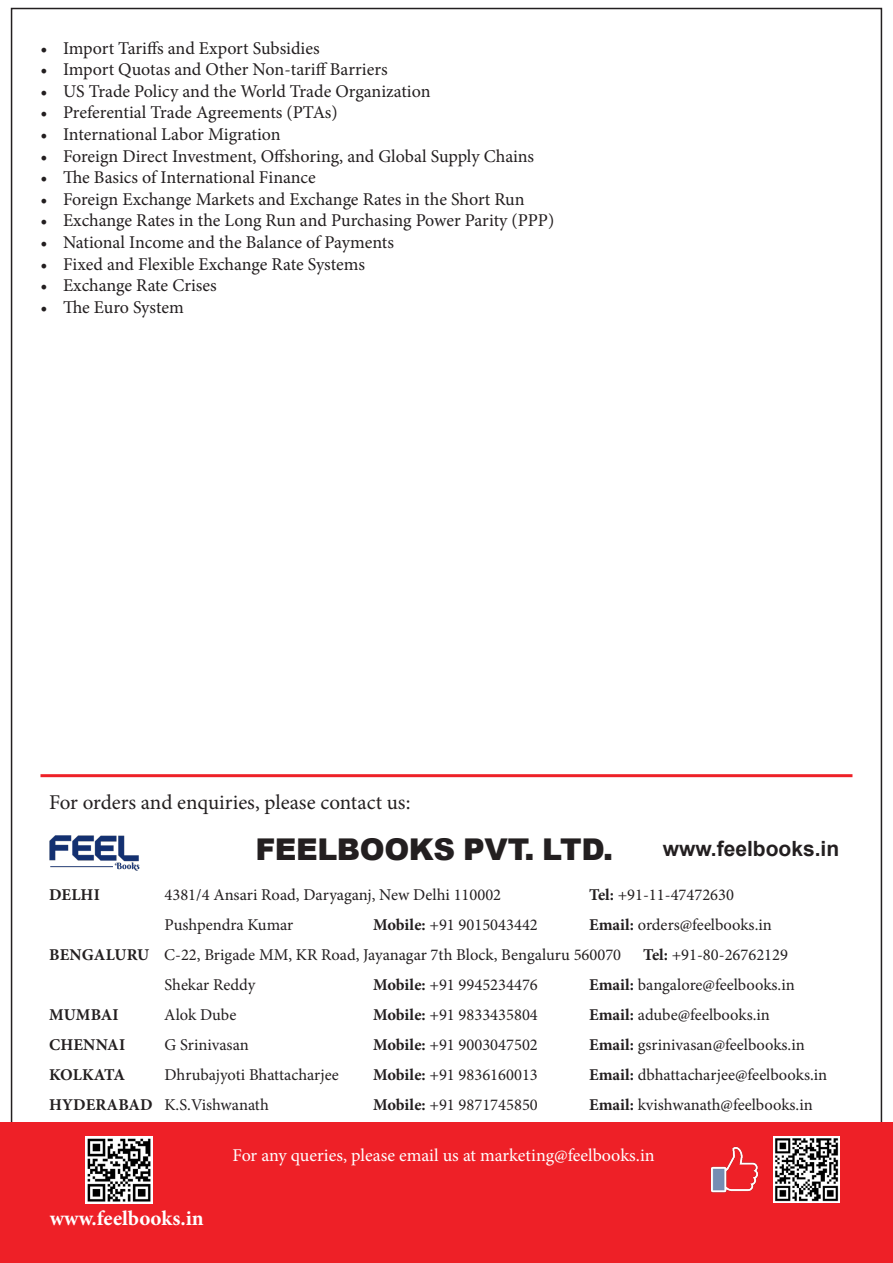
<style>
.page{position:relative;width:893px;height:1263px;background:#fff}
.page>*{position:absolute;margin:0;border:0;box-sizing:border-box;transform-origin:0 0}
.t1{font:900 30px "Arial";letter-spacing:-.015em;color:#231f20}
.t2{font:21px "Minion Pro";color:#231f20}
.t3{font:700 21px "Arial";color:#231f20}
.t4{font:700 21px "Minion Pro";color:#fff}
.t5{font:18px "Minion Pro";letter-spacing:-.005em;color:#231f20}
.t6{font:18px "Minion Pro";letter-spacing:-.005em;color:#fff}
.t7{font:16.5px/30px "Minion Pro";color:#231f20}
.t8{font:700 16.5px "Minion Pro";letter-spacing:.01em;color:#231f20}
.t9{font:700 16.5px "Minion Pro";letter-spacing:-.015em;color:#231f20}
.s1{font-weight:700}
</style>
<div class="page">
<div style="left:0;top:1201px;width:893px;height:62px;background:#ee2027"></div>
<hr style="left:40px;top:774px;width:812px;height:3px;background:#ee2027">
<img style="left:49px;top:835px;width:91px;height:36px">
<div style="left:0;top:1123px;width:893px;height:126px;background:#ee2027"></div>
<img style="left:774px;top:1137px;width:65px;height:66px">
<img style="left:86px;top:1136px;width:67px;height:67px">
<img style="left:710px;top:1146px;width:49px;height:47px">
<p class="t5" style="left:40px;top:36px;width:281px">• Import Tariffs and Export Subsidies</p>
<p class="t5" style="left:40px;top:57px;width:349px">• Import Quotas and Other Non-tariff Barriers</p>
<p class="t5" style="left:40px;top:79px;width:392px">• US Trade Policy and the World Trade Organization</p>
<p class="t5" style="left:40px;top:101px;width:299px">• Preferential Trade Agreements (PTAs)</p>
<p class="t5" style="left:40px;top:122px;width:242px">• International Labor Migration</p>
<p class="t5" style="left:40px;top:144px;width:495px">• Foreign Direct Investment, Offshoring, and Global Supply Chains</p>
<p class="t5" style="left:40px;top:165px;width:277px">• The Basics of International Finance</p>
<p class="t5" style="left:40px;top:187px;width:486px">• Foreign Exchange Markets and Exchange Rates in the Short Run</p>
<p class="t5" style="left:40px;top:209px;width:515px">• Exchange Rates in the Long Run and Purchasing Power Parity (PPP)</p>
<p class="t5" style="left:40px;top:230px;width:355px">• National Income and the Balance of Payments</p>
<p class="t5" style="left:40px;top:252px;width:326px">• Fixed and Flexible Exchange Rate Systems</p>
<p class="t5" style="left:40px;top:273px;width:178px">• Exchange Rate Crises</p>
<p class="t5" style="left:40px;top:295px;width:145px">• The Euro System</p>
<p class="t2" style="left:49px;top:788px;width:363px">For orders and enquiries, please contact us:</p>
<p class="t1" style="left:255px;top:828px;width:359px">FEELBOOKS PVT. LTD.</p>
<p class="t3" style="left:663px;top:833px;width:178px">www.feelbooks.in</p>
<p class="t8" style="left:49px;top:883px;width:52px">DELHI</p>
<p class="t7" style="left:165px;top:879px;width:338px">4381/4 Ansari Road, Daryaganj, New Delhi 110002</p>
<p class="t7" style="left:589px;top:879px;width:146px"><span class="s1">Tel:</span> +91-11-47472630</p>
<p class="t7" style="left:165px;top:909px;width:130px">Pushpendra Kumar</p>
<p class="t7" style="left:373px;top:909px;width:166px"><span class="s1">Mobile:</span> +91 9015043442</p>
<p class="t7" style="left:49px;top:909px;width:724px;text-indent:540px"><span class="s1">Email:</span> orders@feelbooks.in<br><span class="s1">BENGALURU</span> C-22, Brigade MM, KR Road, Jayanagar 7th Block, Bengaluru 560070</p>
<p class="t7" style="left:643px;top:939px;width:146px"><span class="s1">Tel:</span> +91-80-26762129</p>
<p class="t7" style="left:165px;top:969px;width:92px">Shekar Reddy</p>
<p class="t7" style="left:373px;top:969px;width:166px"><span class="s1">Mobile:</span> +91 9945234476</p>
<p class="t7" style="left:589px;top:969px;width:207px"><span class="s1">Email:</span> bangalore@feelbooks.in</p>
<p class="t8" style="left:49px;top:1003px;width:71px">MUMBAI</p>
<p class="t7" style="left:164px;top:999px;width:74px">Alok Dube</p>
<p class="t7" style="left:373px;top:999px;width:166px"><span class="s1">Mobile:</span> +91 9833435804</p>
<p class="t7" style="left:589px;top:999px;width:182px"><span class="s1">Email:</span> adube@feelbooks.in</p>
<p class="t8" style="left:49px;top:1033px;width:78px">CHENNAI</p>
<p class="t7" style="left:165px;top:1029px;width:86px">G Srinivasan</p>
<p class="t7" style="left:373px;top:1029px;width:166px"><span class="s1">Mobile:</span> +91 9003047502</p>
<p class="t7" style="left:589px;top:1029px;width:217px"><span class="s1">Email:</span> gsrinivasan@feelbooks.in</p>
<p class="t9" style="left:49px;top:1063px;width:78px">KOLKATA</p>
<p class="t7" style="left:165px;top:1059px;width:176px">Dhrubajyoti Bhattacharjee</p>
<p class="t7" style="left:373px;top:1059px;width:166px"><span class="s1">Mobile:</span> +91 9836160013</p>
<p class="t7" style="left:589px;top:1059px;width:240px"><span class="s1">Email:</span> dbhattacharjee@feelbooks.in</p>
<p class="t7" style="left:49px;top:1089px;width:221px"><span class="s1">HYDERABAD</span> K.S.Vishwanath</p>
<p class="t7" style="left:373px;top:1089px;width:166px"><span class="s1">Mobile:</span> +91 9871745850</p>
<p class="t7" style="left:589px;top:1089px;width:225px"><span class="s1">Email:</span> kvishwanath@feelbooks.in</p>
<p class="t4" style="left:50px;top:1204px;width:156px">www.feelbooks.in</p>
<p class="t6" style="left:232px;top:1143px;width:424px">For any queries, please email us at marketing@feelbooks.in</p>
</div>
